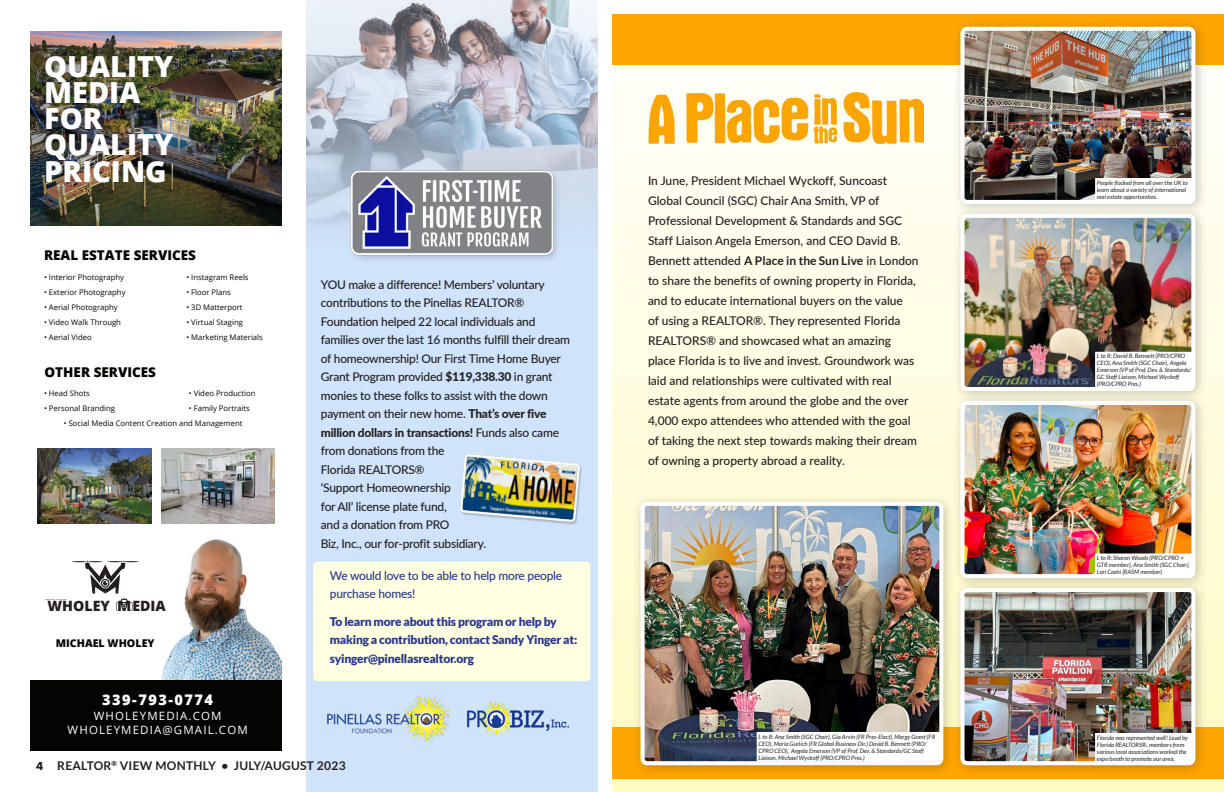
<style>
.page{position:relative;width:1224px;height:792px;background:#fff}
.page>*{position:absolute;margin:0;border:0;box-sizing:border-box;transform-origin:0 0}
.t1{font:800 29px/26.2px "Open Sans";color:#fff}
.t2{font:800 14.6px "Open Sans";letter-spacing:.1em;color:#fff}
.t3{font:800 14.2px "Open Sans";color:#231f20}
.t4{font:800 13.5px "Open Sans";color:#040503}
.Business{font:500 12px/18.5px "Lato";letter-spacing:-.005em;color:#231f20}
.Business-2{font:900 12px/18.5px "Lato";letter-spacing:-.02em;color:#2a378a}
.Business-3{font:500 12px/18.5px "Lato";letter-spacing:-.02em;color:#2a378a}
.t5{font:700 12px "Lato";letter-spacing:.025em;color:#231f20}
.t6{font:11.5px/14.6px "Open Sans";letter-spacing:.1em;color:#fff;text-align:center}
.t7{font:800 10.7px "Open Sans";color:#040503}
.t8{font:7.7px "Open Sans";color:#040503}
.Business-4{font:italic 6px/7px "Lato";color:#231f20}
.s1{font-weight:800}
.s2{font-family:"Futura PT"}
.s3{font-weight:700}
</style>
<div class="page">
<div style="left:306px;top:0;width:292px;height:792px;background:#cfe3fa"></div>
<img style="left:306px;top:0;width:292px;height:227px">
<div style="left:313px;top:562px;width:277px;height:119px;background:#ffffe2;border-radius:4px"></div>
<div style="left:348px;top:169px;width:213px;height:94px;background:#c9dcf2"></div>
<img style="left:345px;top:166px;width:213px;height:92px">
<img style="left:328px;top:695px;width:122px;height:48px">
<img style="left:466px;top:701px;width:104px;height:35px">
<img style="left:30px;top:31px;width:252px;height:194px">
<img style="left:161px;top:539px;width:121px;height:141px">
<div style="left:30px;top:680px;width:252px;height:71px;background:#040503"></div>
<svg style="left:45px;top:561px;width:94px;height:50px"></svg>
<img style="left:38px;top:448px;width:113px;height:76px">
<img style="left:161px;top:448px;width:114px;height:76px">
<div style="left:460px;top:454px;width:123px;height:71px;background:#231f20;opacity:.25"></div>
<img style="left:460px;top:454px;width:121px;height:69px">
<svg style="left:612px;top:112px;width:612px;height:680px;background:#fffcd7"></svg>
<div style="left:612px;top:14px;width:612px;height:51px;background:#ffa500"></div>
<div style="left:612px;top:727px;width:612px;height:52px;background:#ffa500"></div>
<div style="left:633px;top:19px;width:575px;height:758px;background:#231f20;opacity:.25"></div>
<img style="left:965px;top:32px;width:225px;height:167px">
<div style="left:960px;top:27px;width:235px;height:177px;border:4px solid #fff;border-radius:5px"></div>
<img style="left:965px;top:219px;width:225px;height:167px">
<div style="left:960px;top:214px;width:235px;height:177px;border:4px solid #fff;border-radius:5px"></div>
<img style="left:965px;top:406px;width:225px;height:167px">
<div style="left:960px;top:401px;width:235px;height:177px;border:4px solid #fff;border-radius:5px"></div>
<img style="left:965px;top:593px;width:225px;height:167px">
<div style="left:960px;top:588px;width:235px;height:177px;border:4px solid #fff;border-radius:5px"></div>
<img style="left:646px;top:507px;width:292px;height:253px">
<div style="left:641px;top:502px;width:302px;height:263px;border:4px solid #fff;border-radius:5px"></div>
<img style="left:648px;top:93px;width:276px;height:51px">
<svg style="left:1095px;top:352px;width:99px;height:38px"></svg>
<div style="left:757px;top:732px;width:185px;height:30px;background:#fff"></div>
<svg style="left:1095px;top:178px;width:99px;height:24px"></svg>
<svg style="left:1095px;top:554px;width:99px;height:23px"></svg>
<div style="left:1095px;top:733px;width:99px;height:30px;background:#fff"></div>
<p class="t1" style="left:44px;top:52px;width:131px">QUALITY<br>MEDIA<br>FOR<br>QUALITY<br>PRICING</p>
<p class="t4" style="left:44px;top:245px;width:153px">REAL ESTATE SERVICES</p>
<p class="t8" style="left:44px;top:271px;width:82px">• Interior Photography</p>
<p class="t8" style="left:44px;top:286px;width:83px">• Exterior Photography</p>
<p class="t8" style="left:44px;top:301px;width:75px">• Aerial Photography</p>
<p class="t8" style="left:44px;top:316px;width:78px">• Video Walk Through</p>
<p class="t8" style="left:44px;top:331px;width:49px">• Aerial Video</p>
<p class="t4" style="left:45px;top:362px;width:113px">OTHER SERVICES</p>
<p class="t8" style="left:44px;top:388px;width:47px">• Head Shots</p>
<p class="t8" style="left:44px;top:403px;width:73px">• Personal Branding</p>
<p class="t8" style="left:186px;top:271px;width:64px">• Instagram Reels</p>
<p class="t8" style="left:186px;top:286px;width:46px">• Floor Plans</p>
<p class="t8" style="left:186px;top:301px;width:58px">• 3D Matterport</p>
<p class="t8" style="left:186px;top:316px;width:58px">• Virtual Staging</p>
<p class="t8" style="left:186px;top:331px;width:78px">• Marketing Materials</p>
<p class="t8" style="left:189px;top:388px;width:68px">• Video Production</p>
<p class="t8" style="left:189px;top:403px;width:62px">• Family Portraits</p>
<p class="t8" style="left:64px;top:418px;width:180px">• Social Media Content Creation and Management</p>
<p class="t3" style="left:48px;top:595px;width:120px">WHOLEY MEDIA</p>
<p class="t7" style="left:56px;top:635px;width:100px">MICHAEL WHOLEY</p>
<p class="t2" style="left:102px;top:689px;width:112px">339-793-0774</p>
<p class="t6" style="left:68px;top:708px;width:182px">WHOLEYMEDIA.COM<br>WHOLEYMEDIA@GMAIL.COM</p>
<p class="Business" style="left:321px;top:275px;width:251px">YOU make a difference! Members’ voluntary contributions to the Pinellas REALTOR® Foundation helped 22 local individuals and families over the last 16 months fulfill their dream of homeownership! Our First Time Home Buyer Grant Program provided <span class="s1">$119,338.30</span> in grant monies to these folks to assist with the down payment on their new home. <span class="s1">That’s over five million dollars in transactions!</span> Funds also came from donations from the<br>Florida REALTORS®<br>‘Support Homeownership<br>for All’ license plate fund,<br>and a donation from PRO<br>Biz, Inc., our for-profit subsidiary.</p>
<p class="Business-3" style="left:330px;top:566px;width:234px">We would love to be able to help more people purchase homes!</p>
<p class="Business-2" style="left:330px;top:612px;width:249px">To learn more about this program or help by making a contribution, contact Sandy Yinger at: syinger@pinellasrealtor.org</p>
<p class="t5" style="left:36px;top:758px;width:311px"><span class="s2">4</span> REALTOR<sup>®</sup> VIEW MONTHLY • JULY/AUGUST 2023</p>
<p class="Business" style="left:648px;top:170px;width:272px;line-height:20px">In June, President Michael Wyckoff, Suncoast Global Council (SGC) Chair Ana Smith, VP of Professional Development &amp; Standards and SGC Staff Liaison Angela Emerson, and CEO David B.<br>Bennett attended <span class="s3">A Place in the Sun Live</span> in London to share the benefits of owning property in Florida, and to educate international buyers on the value<br>of using a REALTOR®. They represented Florida REALTORS® and showcased what an amazing place Florida is to live and invest. Groundwork was laid and relationships were cultivated with real estate agents from around the globe and the over 4,000 expo attendees who attended with the goal of taking the next step towards making their dream of owning a property abroad a reality.</p>
<p class="Business-4" style="left:759px;top:733px;width:178px">L to R: Ana Smith (SGC Chair), Gia Arvin (FR Pres-Elect), Margy Grant (FR CEO), Maria Gurlich (FR Global Business Dir.) David B. Bennett (PRO/ CPRO CEO), Angela Emerson (VP of Prof. Dev. &amp; Standards/GC Staff Liaison, Michael Wyckoff (PRO/CPRO Pres.)</p>
<p class="Business-4" style="left:1097px;top:179px;width:92px">People flocked from all over the UK to learn about a variety of international real estate opportunities.</p>
<p class="Business-4" style="left:1097px;top:353px;width:96px">L to R: David B. Bennett (PRO/CPRO<br>CEO), Ana Smith (SGC Chair), Angela<br>Emerson (VP of Prof. Dev. &amp; Standards/<br>GC Staff Liaison, Michael Wyckoff (PRO/CPRO Pres.)</p>
<p class="Business-4" style="left:1097px;top:555px;width:94px">L to R: Sharon Woods (PRO/CPRO +<br>GTR member), Ana Smith (SGC Chair),<br>Lori Cashi (RASM member)</p>
<p class="Business-4" style="left:1097px;top:734px;width:93px">Florida was represented well! Lead by Florida REALTORS®, members from various local associations worked the expo booth to promote our area.</p>
</div>
